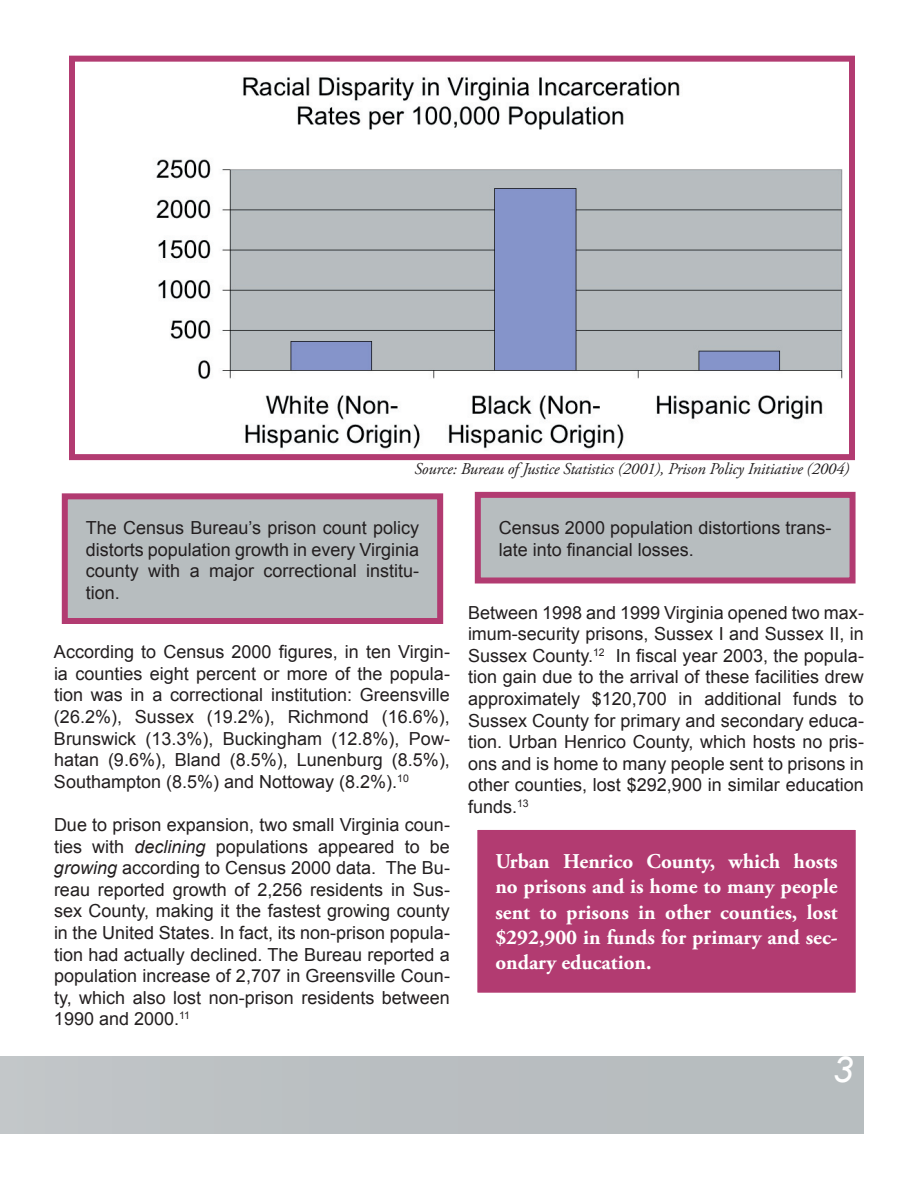
<style>
.page{position:relative;width:918px;height:1188px;background:#fff}
.page>*{position:absolute;margin:0;border:0;box-sizing:border-box;transform-origin:0 0}
.t1{font:italic 36px "Arial";color:#fff}
.t2{font:700 21px/25.2px "Adobe Garamond Pro";color:#fff;text-align:justify}
.t3{font:18px/21.6px "Arial";color:#231f20;text-align:justify}
.t4{font:italic 16.5px "Adobe Garamond Pro";letter-spacing:-.01em;color:#231f20}
.s1{font-style:italic}
</style>
<div class="page">
<div style="left:477px;top:829px;width:379px;height:164px;background:#b23b71"></div>
<div style="left:476px;top:828px;width:381px;height:166px;border:2px solid #fff"></div>
<div style="left:65px;top:496px;width:375px;height:125px;background:#b7bdbf"></div>
<div style="left:62px;top:493px;width:381px;height:131px;border:6px solid #b23b71"></div>
<div style="left:478px;top:495px;width:375px;height:86px;background:#b7bdbf"></div>
<div style="left:475px;top:492px;width:381px;height:92px;border:6px solid #b23b71"></div>
<img style="left:156px;top:77px;width:687px;height:372px">
<div style="left:69px;top:56px;width:786px;height:404px;border:6px solid #b23b71"></div>
<div style="left:0;top:1056px;width:864px;height:78px;background:#b9bec1"></div>
<p class="t4" style="left:414px;top:459px;width:437px">Source: Bureau of Justice Statistics (2001), Prison Policy Initiative (2004)</p>
<p class="t3" style="left:86px;top:517px;width:335px">The Census Bureau’s prison count policy distorts population growth in every Virginia county with a major correctional institu&shy;tion.</p>
<p class="t3" style="left:54px;top:641px;width:398px">According to Census 2000 figures, in ten Virgin&shy;ia counties eight percent or more of the popula&shy;tion was in a correctional institution: Greensville (26.2%), Sussex (19.2%), Richmond (16.6%), Brunswick (13.3%), Buckingham (12.8%), Pow&shy;hatan (9.6%), Bland (8.5%), Lunenburg (8.5%), Southampton (8.5%) and Nottoway (8.2%).<sup>10</sup></p>
<p class="t3" style="left:54px;top:814px;width:398px">Due to prison expansion, two small Virginia coun&shy;ties with <span class="s1">declining</span> populations appeared to be <span class="s1">growing</span> according to Census 2000 data. The Bu&shy;reau reported growth of 2,256 residents in Sus&shy;sex County, making it the fastest growing county in the United States. In fact, its non-prison popula&shy;tion had actually declined. The Bureau reported a population increase of 2,707 in Greensville Coun&shy;ty, which also lost non-prison residents between 1990 and 2000.<sup>11</sup></p>
<p class="t3" style="left:499px;top:517px;width:334px">Census 2000 population distortions trans&shy;late into financial losses.</p>
<p class="t3" style="left:468px;top:601px;width:397px">Between 1998 and 1999 Virginia opened two max&shy;imum-security prisons, Sussex I and Sussex II, in Sussex County.<sup>12</sup> In fiscal year 2003, the popula&shy;tion gain due to the arrival of these facilities drew approximately $120,700 in additional funds to Sussex County for primary and secondary educa&shy;tion. Urban Henrico County, which hosts no pris&shy;ons and is home to many people sent to prisons in other counties, lost $292,900 in similar education funds.<sup>13</sup></p>
<p class="t2" style="left:495px;top:849px;width:344px">Urban Henrico County, which hosts no prisons and is home to many people sent to prisons in other counties, lost $292,900 in funds for primary and sec&shy;ondary education.</p>
<h1 class="t1" style="left:833px;top:1049px;width:22px">3</h1>
</div>
